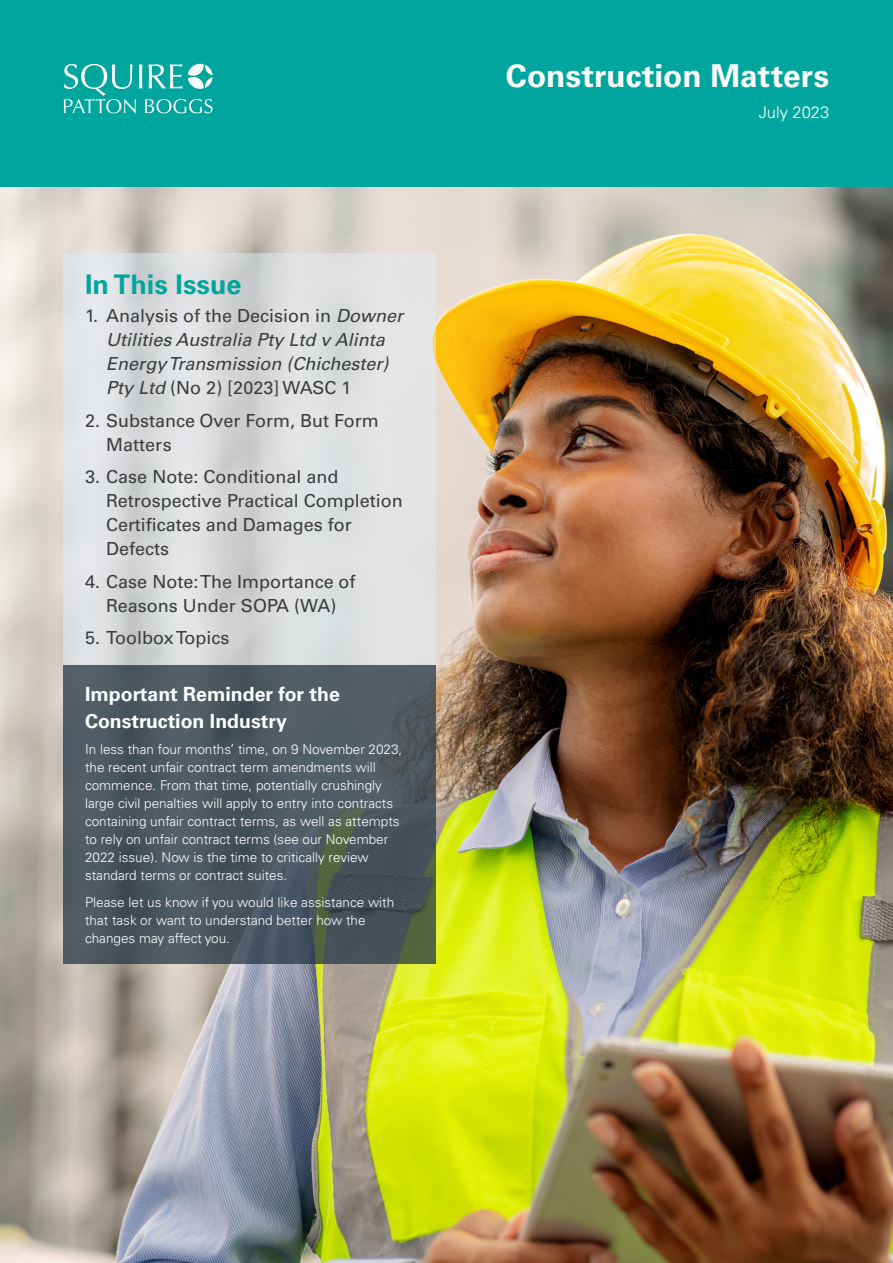
<style>
.page{position:relative;width:893px;height:1263px;background:#fff}
.page>*{position:absolute;margin:0;border:0;box-sizing:border-box;transform-origin:0 0}
.t1{font:700 31.5px "Univers LTCYR 65";letter-spacing:.005em;color:#fff}
.t2{font:700 27px "Univers LTCYR 65";color:#00a69d}
.t3{font:700 19.5px/27px "Univers LTCYR 65";color:#fff}
.t4{font:18px/24px "Univers LTCYR 55 Roman";color:#3c3c3b}
.t5{font:italic 18px/24px "Univers LTCYR 55";color:#3c3c3b}
.t6{font:300 16.5px "Univers LTCYR 45";color:#fff}
.t7{font:300 13.5px/18px "Univers LTCYR 45";color:#fff}
.s1{font-family:"Univers LTCYR 55";font-style:italic}
</style>
<div class="page">
<div style="left:0;top:0;width:893px;height:187px;background:#00a69d"></div>
<img style="left:0;top:187px;width:893px;height:1076px">
<svg style="left:64px;top:64px;width:149px;height:49px;background:#38b9b2"></svg>
<svg style="left:64px;top:253px;width:372px;height:412px;background:#dbdddf"></svg>
<svg style="left:64px;top:665px;width:372px;height:299px;background:#4c575e"></svg>
<h2 class="t2" style="left:85px;top:265px;width:158px">In This Issue</h2>
<h3 class="t4" style="left:85px;top:303px;width:320px">1. Analysis of the Decision in <span class="s1">Downer</span></h3>
<h3 class="t5" style="left:106px;top:327px;width:284px">Utilities Australia Pty Ltd v Alinta<br>Energy Transmission (Chichester)</h3>
<h3 class="t4" style="left:106px;top:375px;width:247px"><span class="s1">Pty Ltd</span> (No 2) [2023] WASC 1</h3>
<h3 class="t4" style="left:106px;top:407px;width:274px;text-indent:-21px">2. Substance Over Form, But Form<br>Matters</h3>
<h3 class="t4" style="left:106px;top:464px;width:298px;text-indent:-21px">3. Case Note: Conditional and<br>Retrospective Practical Completion<br>Certificates and Damages for<br>Defects</h3>
<h3 class="t4" style="left:85px;top:568px;width:272px;text-align:center">4. Case Note: The Importance of<br>Reasons Under SOPA (WA)</h3>
<h3 class="t4" style="left:85px;top:625px;width:146px">5. Toolbox Topics</h3>
<h3 class="t3" style="left:85px;top:679px;width:256px">Important Reminder for the<br>Construction Industry</h3>
<p class="t7" style="left:85px;top:740px;width:319px">In less than four months’ time, on 9 November 2023, the recent unfair contract term amendments will commence. From that time, potentially crushingly large civil penalties will apply to entry into contracts containing unfair contract terms, as well as attempts to rely on unfair contract terms (see our November 2022 issue). Now is the time to critically review standard terms or contract suites.</p>
<p class="t7" style="left:85px;top:893px;width:311px">Please let us know if you would like assistance with that task or want to understand better how the changes may affect you.</p>
<h1 class="t1" style="left:506px;top:53px;width:325px">Construction Matters</h1>
<p class="t6" style="left:759px;top:101px;width:72px">July 2023</p>
</div>
